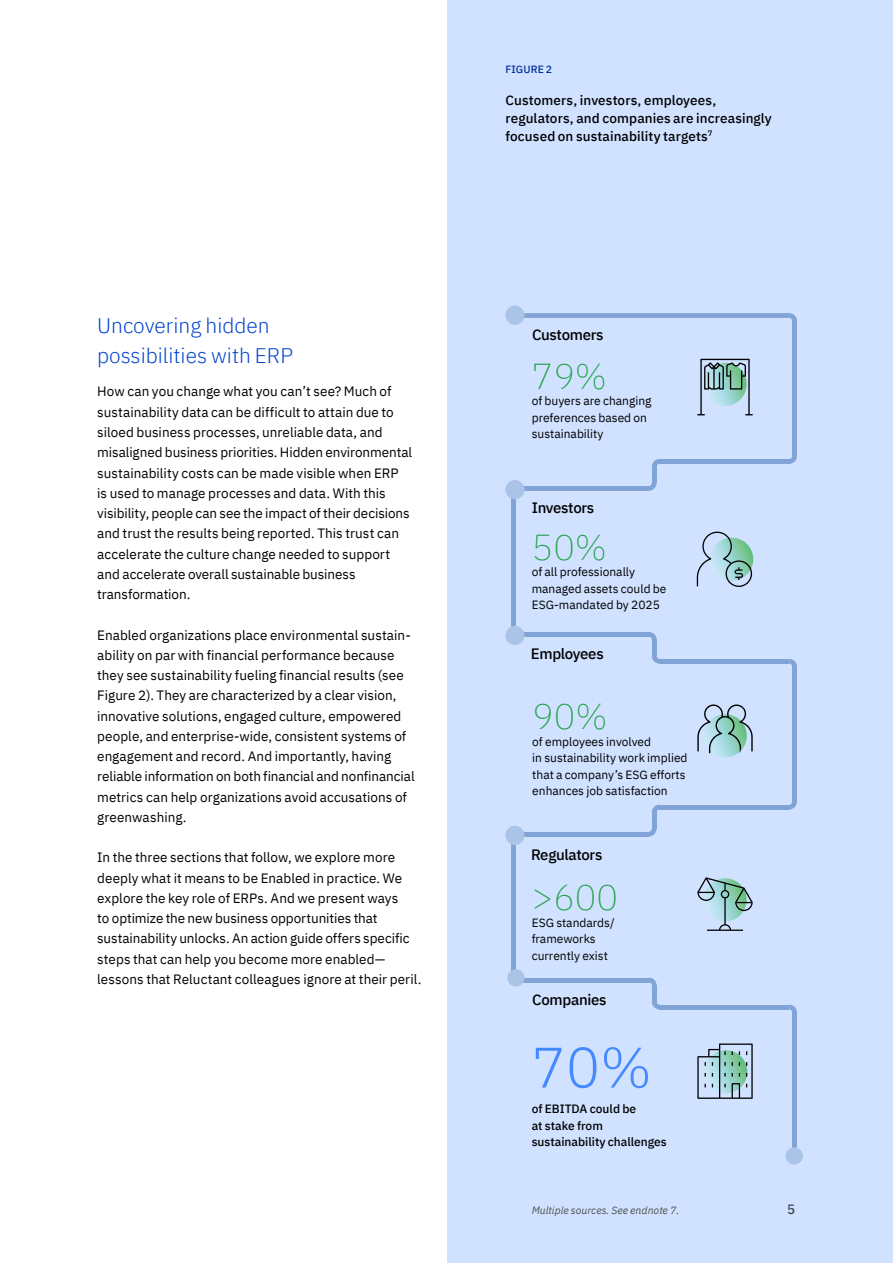
<style>
.page{position:relative;width:893px;height:1263px;background:#fff}
.page>*{position:absolute;margin:0;border:0;box-sizing:border-box;transform-origin:0 0}
.t1{font:300 57px "IBM Plex Sans";color:#4589ff}
.t2{font:200 36px "IBM Plex Sans";color:#24a148}
.t3{font:300 21px/30px "IBM Plex Sans";color:#0043ce}
.t4{font:500 15px "IBM Plex Sans";letter-spacing:-.02em;color:#000}
.t5{font:13.5px/20.2px "IBM Plex Sans";letter-spacing:.005em;color:#000}
.t6{font:500 13.5px/18px "IBM Plex Sans";letter-spacing:.005em;color:#000}
.t7{font:12px/16.5px "IBM Plex Sans";color:#000}
.t8{font:500 12px/16.5px "IBM Plex Sans";color:#000}
.t9{font:italic 10.5px "IBM Plex Sans";color:#525252}
.t10{font:500 10.5px "IBM Plex Sans";letter-spacing:.01em;color:#002d9c}
</style>
<div class="page">
<div style="left:447px;top:0;width:446px;height:1263px;background:#d0e2ff"></div>
<div style="left:519px;top:313px;width:270px;height:5px;background:#82a3d5"></div>
<div style="left:792px;top:321px;width:5px;height:135px;background:#82a3d5"></div>
<svg style="left:789px;top:313px;width:8px;height:8px"></svg>
<svg style="left:790px;top:456px;width:7px;height:8px"></svg>
<div style="left:660px;top:459px;width:130px;height:5px;background:#82a3d5"></div>
<svg style="left:652px;top:459px;width:7px;height:8px"></svg>
<svg style="left:649px;top:483px;width:7px;height:8px"></svg>
<div style="left:652px;top:467px;width:5px;height:16px;background:#82a3d5"></div>
<div style="left:519px;top:486px;width:130px;height:5px;background:#82a3d5"></div>
<div style="left:511px;top:494px;width:5px;height:135px;background:#82a3d5"></div>
<hr style="left:519px;top:632px;width:130px;height:4px;background:#82a3d5">
<div style="left:652px;top:639px;width:5px;height:17px;background:#82a3d5"></div>
<hr style="left:660px;top:659px;width:129px;height:4px;background:#82a3d5">
<svg style="left:652px;top:656px;width:8px;height:7px"></svg>
<svg style="left:649px;top:632px;width:8px;height:7px"></svg>
<svg style="left:789px;top:659px;width:8px;height:7px"></svg>
<div style="left:792px;top:666px;width:5px;height:135px;background:#82a3d5"></div>
<svg style="left:790px;top:801px;width:7px;height:8px"></svg>
<div style="left:660px;top:804px;width:130px;height:5px;background:#82a3d5"></div>
<div style="left:652px;top:812px;width:5px;height:16px;background:#82a3d5"></div>
<svg style="left:652px;top:804px;width:7px;height:8px"></svg>
<svg style="left:649px;top:828px;width:7px;height:8px"></svg>
<div style="left:519px;top:831px;width:130px;height:5px;background:#82a3d5"></div>
<div style="left:511px;top:839px;width:5px;height:135px;background:#82a3d5"></div>
<div style="left:519px;top:977px;width:130px;height:5px;background:#82a3d5"></div>
<svg style="left:649px;top:977px;width:8px;height:8px"></svg>
<div style="left:652px;top:985px;width:5px;height:16px;background:#82a3d5"></div>
<svg style="left:652px;top:1001px;width:8px;height:8px"></svg>
<div style="left:660px;top:1004px;width:129px;height:5px;background:#82a3d5"></div>
<svg style="left:789px;top:1004px;width:8px;height:8px"></svg>
<div style="left:792px;top:1012px;width:5px;height:141px;background:#82a3d5"></div>
<svg style="left:697px;top:1043px;width:56px;height:55px"></svg>
<div style="left:507px;top:969px;width:18px;height:17px;background:#aac4e7;border-radius:50%"></div>
<div style="left:505px;top:825px;width:20px;height:20px;background:#aac4e7;border-radius:50%"></div>
<div style="left:505px;top:626px;width:20px;height:19px;background:#aac4e7;border-radius:50%"></div>
<div style="left:505px;top:480px;width:20px;height:19px;background:#aac4e7;border-radius:50%"></div>
<div style="left:505px;top:306px;width:20px;height:19px;background:#aac4e7;border-radius:50%"></div>
<svg style="left:697px;top:359px;width:56px;height:56px"></svg>
<img style="left:752px;top:552px;width:2px;height:23px">
<svg style="left:697px;top:531px;width:55px;height:56px"></svg>
<img style="left:709px;top:753px;width:29px;height:4px">
<svg style="left:697px;top:704px;width:56px;height:49px"></svg>
<svg style="left:697px;top:877px;width:56px;height:54px"></svg>
<div style="left:786px;top:1147px;width:17px;height:17px;background:#aac4e7;border-radius:50%"></div>
<h3 class="t3" style="left:97px;top:308px;width:197px">Uncovering hidden possibilities with ERP</h3>
<p class="t5" style="left:97px;top:380px;width:317px">How can you change what you can’t see? Much of sustainability data can be difficult to attain due to siloed business processes, unreliable data, and misaligned business priorities. Hidden environmental sustainability costs can be made visible when ERP<br>is used to manage processes and data. With this visibility, people can see the impact of their decisions and trust the results being reported. This trust can accelerate the culture change needed to support and accelerate overall sustainable business transformation.</p>
<p class="t5" style="left:97px;top:623px;width:319px">Enabled organizations place environmental sustain&shy;ability on par with financial performance because they see sustainability fueling financial results (see Figure 2). They are characterized by a clear vision, innovative solutions, engaged culture, empowered people, and enterprise-wide, consistent systems of engagement and record. And importantly, having reliable information on both financial and nonfinancial metrics can help organizations avoid accusations of greenwashing.</p>
<p class="t5" style="left:97px;top:846px;width:326px">In the three sections that follow, we explore more deeply what it means to be Enabled in practice. We explore the key role of ERPs. And we present ways<br>to optimize the new business opportunities that sustainability unlocks. An action guide offers specific steps that can help you become more enabled— lessons that Reluctant colleagues ignore at their peril.</p>
<p class="t10" style="left:505px;top:61px;width:48px">FIGURE 2</p>
<p class="t6" style="left:505px;top:90px;width:268px">Customers, investors, employees, regulators, and companies are increasingly focused on sustainability targets<sup>7</sup></p>
<p class="t4" style="left:532px;top:323px;width:73px">Customers</p>
<h2 class="t2" style="left:532px;top:349px;width:77px">79%</h2>
<p class="t7" style="left:532px;top:392px;width:121px">of buyers are changing preferences based on sustainability</p>
<p class="t4" style="left:532px;top:495px;width:64px">Investors</p>
<h2 class="t2" style="left:532px;top:520px;width:77px">50%</h2>
<p class="t7" style="left:532px;top:563px;width:136px">of all professionally managed assets could be<br>ESG-mandated by 2025</p>
<p class="t4" style="left:531px;top:642px;width:74px">Employees</p>
<h2 class="t2" style="left:532px;top:690px;width:77px">90%</h2>
<p class="t7" style="left:532px;top:732px;width:157px">of employees involved<br>in sustainability work implied that a company’s ESG efforts enhances job satisfaction</p>
<p class="t4" style="left:531px;top:843px;width:73px">Regulators</p>
<h2 class="t2" style="left:532px;top:870px;width:88px">&gt;600</h2>
<p class="t7" style="left:532px;top:913px;width:84px">ESG standards/ frameworks currently exist</p>
<p class="t4" style="left:532px;top:988px;width:76px">Companies</p>
<h1 class="t1" style="left:532px;top:1024px;width:122px">70%</h1>
<p class="t8" style="left:532px;top:1099px;width:137px">of EBITDA could be<br>at stake from sustainability challenges</p>
<p class="t9" style="left:532px;top:1201px;width:149px">Multiple sources. See endnote 7.</p>
<p class="t6" style="left:788px;top:1199px;width:10px">5</p>
</div>
